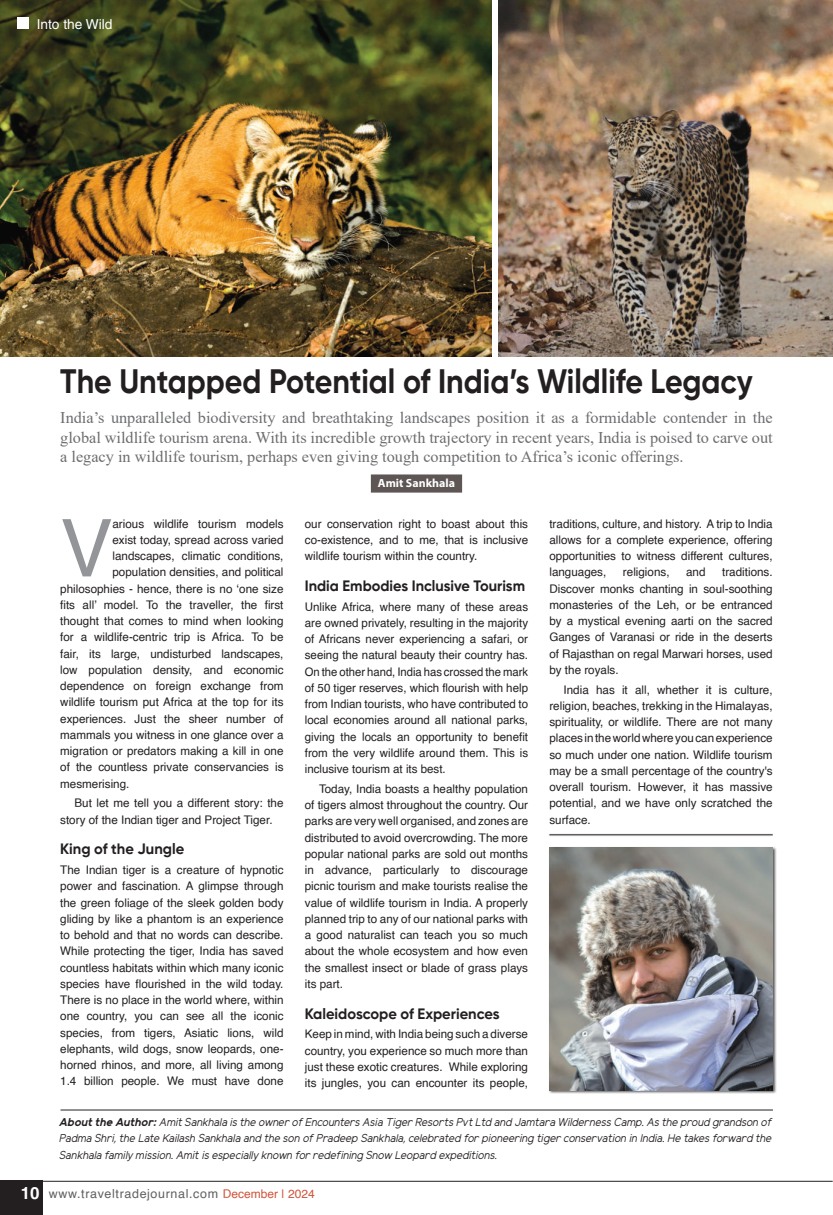
<style>
.page{position:relative;width:833px;height:1215px;background:#fff}
.page>*{position:absolute;margin:0;border:0;box-sizing:border-box;transform-origin:0 0}
.t1{font:79.88px "Helvetica";color:#939598}
.t2{font:700 33.75px "Gilroy";color:#231f20;scale:.9 1}
.t3{font:16.25px/19.5px "Times New Roman";color:#6c6d70;text-align:justify}
.t4{font:700 15px "Gilroy";color:#231f20}
.t5{font:13.75px "Helvetica CE";color:#fff}
.t6{font:12.5px "Helvetica";letter-spacing:.05em;color:#5f5f62}
.t7{font:11.88px/16.2px "Helvetica";color:#231f20;text-align:justify}
.t8{font:700 11.88px "Myriad Pro";color:#fff}
.t9{font:italic 11.25px/16.2px "Elliot Sans";color:#231f20;text-align:justify;scale:.96 1}
.s1{font-weight:700}
.s2{font-family:"Helvetica CE";font-weight:700;font-size:16.88px;color:#fff}
.s3{font-size:12px;color:#d0533a}
</style>
<div class="page">
<div style="left:0;top:1181px;width:43px;height:34px;background:#231f20"></div>
<hr style="left:0;top:1181px;width:832px;height:1px;background:#231f20">
<div style="left:371px;top:474px;width:91px;height:19px;background:#5d5654"></div>
<hr style="left:60px;top:1110px;width:713px;height:1px;background:#231f20">
<img style="left:0;top:0;width:491px;height:356px">
<img style="left:498px;top:0;width:334px;height:356px">
<div style="left:548px;top:847px;width:228px;height:247px;background:#231f20;opacity:.75"></div>
<img style="left:549px;top:848px;width:224px;height:242px">
<hr style="left:547px;top:833px;width:227px;height:4px;background:#231f20;opacity:.75">
<hr style="left:549px;top:835px;width:223px;height:1px;background:#231f20">
<div style="left:18px;top:18px;width:11px;height:11px;background:#fff"></div>
<p class="t5" style="left:37px;top:16px;width:77px">Into the Wild</p>
<h2 class="t2" style="left:60px;top:360px;width:771px">The Untapped Potential of India’s Wildlife Legacy</h2>
<p class="t3" style="left:60px;top:408px;width:714px">India’s unparalleled biodiversity and breathtaking landscapes position it as a formidable contender in the global wildlife tourism arena. With its incredible growth trajectory in recent years, India is poised to carve out a legacy in wildlife tourism, perhaps even giving tough competition to Africa’s iconic offerings.</p>
<p class="t8" style="left:378px;top:476px;width:79px">Amit Sankhala</p>
<h1 class="t1" style="left:60px;top:487px;width:54px">V</h1>
<p class="t7" style="left:112px;top:516px;width:172px">arious wildlife tourism models</p>
<p class="t7" style="left:112px;top:532px;width:172px">exist today, spread across varied</p>
<p class="t7" style="left:112px;top:548px;width:172px">landscapes, climatic conditions,</p>
<p class="t7" style="left:112px;top:564px;width:172px">population densities, and political</p>
<p class="t7" style="left:60px;top:581px;width:225px">philosophies - hence, there is no ‘one size</p>
<p class="t7" style="left:60px;top:597px;width:225px">fits all’ model. To the traveller, the first</p>
<p class="t7" style="left:60px;top:613px;width:225px">thought that comes to mind when looking</p>
<p class="t7" style="left:60px;top:629px;width:225px">for a wildlife-centric trip is Africa. To be</p>
<p class="t7" style="left:60px;top:646px;width:225px">fair, its large, undisturbed landscapes,</p>
<p class="t7" style="left:60px;top:662px;width:225px">low population density, and economic</p>
<p class="t7" style="left:60px;top:678px;width:225px">dependence on foreign exchange from</p>
<p class="t7" style="left:60px;top:694px;width:225px">wildlife tourism put Africa at the top for its</p>
<p class="t7" style="left:60px;top:711px;width:225px">experiences. Just the sheer number of</p>
<p class="t7" style="left:60px;top:727px;width:225px">mammals you witness in one glance over a</p>
<p class="t7" style="left:60px;top:743px;width:225px">migration or predators making a kill in one</p>
<p class="t7" style="left:60px;top:759px;width:225px">of the countless private conservancies is</p>
<p class="t7" style="left:60px;top:776px;width:71px">mesmerising.</p>
<p class="t7" style="left:60px;top:796px;width:225px;text-indent:14px">But let me tell you a different story: the story of the Indian tiger and Project Tiger.</p>
<p class="t4" style="left:60px;top:840px;width:125px">King of the Jungle</p>
<p class="t7" style="left:60px;top:862px;width:225px">The Indian tiger is a creature of hypnotic power and fascination. A glimpse through the green foliage of the sleek golden body gliding by like a phantom is an experience to behold and that no words can describe.<br>While protecting the tiger, India has saved countless habitats within which many iconic species have flourished in the wild today.<br>There is no place in the world where, within one country, you can see all the iconic species, from tigers, Asiatic lions, wild elephants, wild dogs, snow leopards, one&shy;horned rhinos, and more, all living among 1.4 billion people. We must have done</p>
<p class="t7" style="left:305px;top:516px;width:225px">our conservation right to boast about this co-existence, and to me, that is inclusive wildlife tourism within the country.</p>
<p class="t4" style="left:305px;top:576px;width:222px">India Embodies Inclusive Tourism</p>
<p class="t7" style="left:305px;top:599px;width:225px">Unlike Africa, where many of these areas are owned privately, resulting in the majority of Africans never experiencing a safari, or seeing the natural beauty their country has.<br>On the other hand, India has crossed the mark of 50 tiger reserves, which flourish with help from Indian tourists, who have contributed to local economies around all national parks, giving the locals an opportunity to benefit from the very wildlife around them. This is inclusive tourism at its best.</p>
<p class="t7" style="left:305px;top:781px;width:225px;text-indent:14px">Today, India boasts a healthy population of tigers almost throughout the country. Our parks are very well organised, and zones are distributed to avoid overcrowding. The more popular national parks are sold out months in advance, particularly to discourage picnic tourism and make tourists realise the value of wildlife tourism in India. A properly planned trip to any of our national parks with a good naturalist can teach you so much about the whole ecosystem and how even the smallest insect or blade of grass plays its part.</p>
<p class="t4" style="left:305px;top:1004px;width:196px">Kaleidoscope of Experiences</p>
<p class="t7" style="left:305px;top:1026px;width:225px">Keep in mind, with India being such a diverse country, you experience so much more than just these exotic creatures. While exploring its jungles, you can encounter its people,</p>
<p class="t7" style="left:549px;top:516px;width:225px">traditions, culture, and history. A trip to India allows for a complete experience, offering opportunities to witness different cultures, languages,</p>
<p class="t7" style="left:549px;top:564px;width:225px;text-indent:173px">traditions.<br>Discover monks chanting in soul-soothing monasteries of the Leh, or be entranced by a mystical evening aarti on the sacred Ganges of Varanasi or ride in the deserts of Rajasthan on regal Marwari horses, used by the royals.</p>
<p class="t7" style="left:549px;top:682px;width:225px;text-indent:14px">India has it all, whether it is culture, religion, beaches, trekking in the Himalayas, spirituality, or wildlife. There are not many places in the world where you can experience so much under one nation. Wildlife tourism may be a small percentage of the country's overall tourism. However, it has massive potential, and we have only scratched the surface.</p>
<p class="t7" style="left:623px;top:564px;width:48px">religions,</p>
<p class="t7" style="left:686px;top:564px;width:21px">and</p>
<p class="t9" style="left:60px;top:1115px;width:743px"><span class="s1">About the Author:</span> Amit Sankhala is the owner of Encounters Asia Tiger Resorts Pvt Ltd and Jamtara Wilderness Camp. As the proud grandson of Padma Shri, the Late Kailash Sankhala and the son of Pradeep Sankhala, celebrated for pioneering tiger conservation in India. He takes forward the Sankhala family mission. Amit is especially known for redefining Snow Leopard expeditions.</p>
<p class="t6" style="left:21px;top:1184px;width:295px"><span class="s2">10</span> www.traveltradejournal.com <span class="s3">December | 2024</span></p>
</div>
